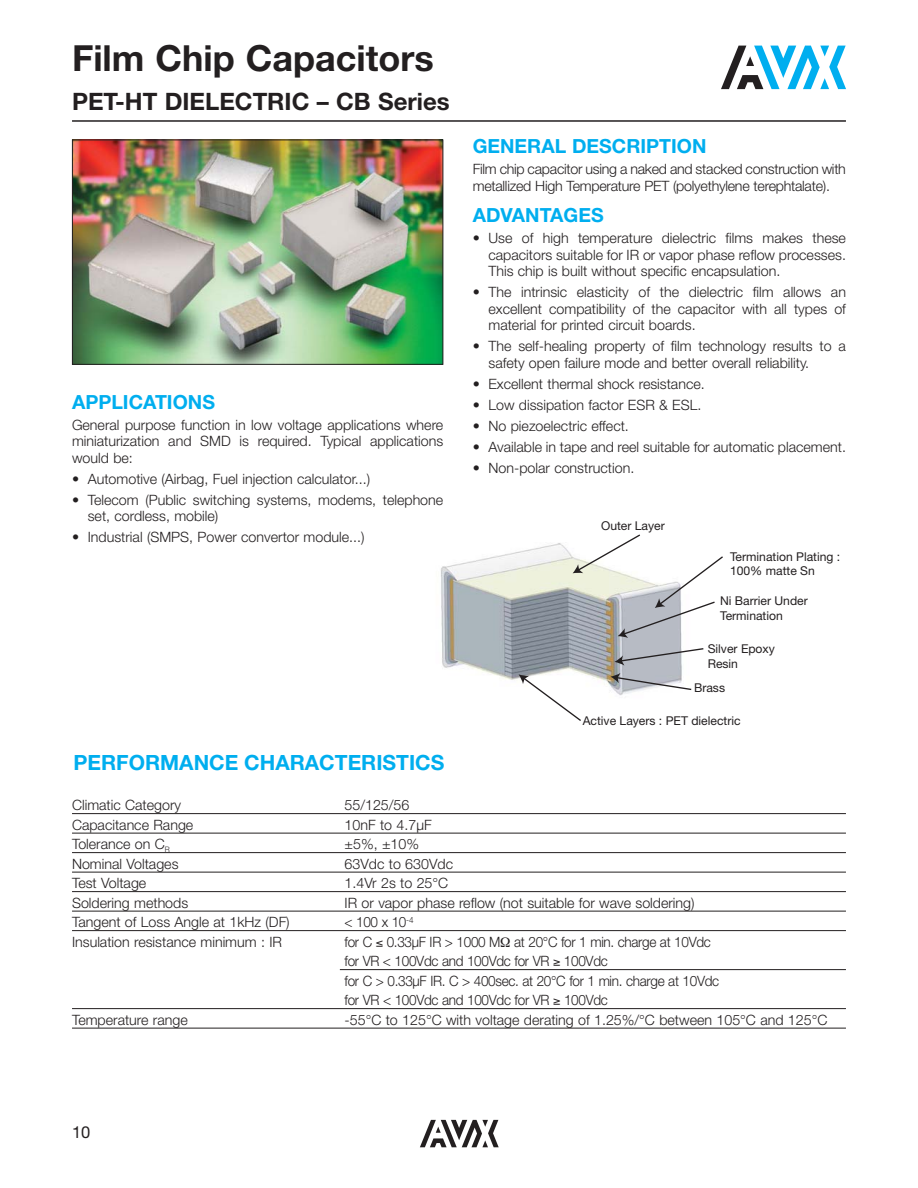
<style>
.page{position:relative;width:918px;height:1188px;background:#fff}
.page>*{position:absolute;margin:0;border:0;box-sizing:border-box;transform-origin:0 0}
.t1{font:700 36px "Helvetica Neue";color:#231f20}
.t2{font:700 24px "Helvetica Neue";color:#231f20}
.t3{font:700 21px "Helvetica Neue";color:#00aeef}
.t4{font:700 19.5px "Helvetica Neue";color:#00aeef}
.t5{font:16.5px "Helvetica Neue";color:#231f20}
.t6{font:300 14.25px/16.5px "Helvetica Neue";color:#231f20;text-align:justify}
.t7{font:300 14.25px/19.5px "Helvetica Neue";letter-spacing:-.02em;color:#231f20;scale:.95 1}
.t8{font:300 14.25px/16.5px "Helvetica Neue";letter-spacing:-.02em;color:#231f20}
.t9{font:300 14.25px "Helvetica Neue";color:#231f20;scale:.95 1}
.t10{font:12.15px/14.5px "Helvetica Neue";color:#231f20}
</style>
<div class="page">
<svg style="left:721px;top:46px;width:125px;height:43px"></svg>
<svg style="left:420px;top:1120px;width:79px;height:27px"></svg>
<hr style="left:72px;top:120px;width:774px;height:2px;background:#231f20">
<img style="left:74px;top:142px;width:367px;height:221px">
<div style="left:72px;top:140px;width:371px;height:225px;border:1px solid #231f20"></div>
<img style="left:441px;top:543px;width:241px;height:153px">
<svg style="left:573px;top:534px;width:150px;height:104px"></svg>
<svg style="left:614px;top:647px;width:90px;height:19px"></svg>
<svg style="left:610px;top:673px;width:82px;height:18px"></svg>
<svg style="left:519px;top:674px;width:64px;height:47px"></svg>
<hr style="left:72px;top:813px;width:774px;height:1px;background:#231f20">
<hr style="left:72px;top:833px;width:774px;height:1px;background:#231f20">
<hr style="left:72px;top:852px;width:774px;height:1px;background:#231f20">
<hr style="left:72px;top:872px;width:774px;height:1px;background:#231f20">
<hr style="left:72px;top:891px;width:774px;height:1px;background:#231f20">
<hr style="left:72px;top:911px;width:774px;height:1px;background:#231f20">
<hr style="left:72px;top:930px;width:774px;height:1px;background:#231f20">
<hr style="left:340px;top:969px;width:506px;height:1px;background:#231f20">
<hr style="left:72px;top:1008px;width:774px;height:1px;background:#231f20">
<hr style="left:72px;top:1028px;width:774px;height:1px;background:#231f20">
<h1 class="t1" style="left:72px;top:45px;width:363px">Film Chip Capacitors</h1>
<h2 class="t2" style="left:72px;top:93px;width:379px">PET-HT DIELECTRIC – CB Series</h2>
<h3 class="t4" style="left:72px;top:395px;width:144px">APPLICATIONS</h3>
<p class="t6" style="left:72px;top:418px;width:373px">General purpose function in low voltage applications where miniaturization and SMD is required. Typical applications would be:</p>
<p class="t6" style="left:72px;top:472px;width:300px">• Automotive (Airbag, Fuel injection calculator...)</p>
<p class="t6" style="left:88px;top:493px;width:357px;text-indent:-16px">• Telecom (Public switching systems, modems, telephone set, cordless, mobile)</p>
<p class="t6" style="left:72px;top:530px;width:294px">• Industrial (SMPS, Power convertor module...)</p>
<h3 class="t4" style="left:473px;top:140px;width:235px">GENERAL DESCRIPTION</h3>
<p class="t8" style="left:473px;top:162px;width:375px">Film chip capacitor using a naked and stacked construction with metallized High Temperature PET (polyethylene terephtalate).</p>
<h3 class="t4" style="left:473px;top:209px;width:132px">ADVANTAGES</h3>
<p class="t6" style="left:488px;top:231px;width:359px;text-indent:-16px">• Use of high temperature dielectric films makes these capacitors suitable for IR or vapor phase reflow processes.<br>This chip is built without specific encapsulation.</p>
<p class="t6" style="left:488px;top:285px;width:359px;text-indent:-16px">• The intrinsic elasticity of the dielectric film allows an excellent compatibility of the capacitor with all types of material for printed circuit boards.</p>
<p class="t6" style="left:488px;top:340px;width:359px;text-indent:-16px">• The self-healing property of film technology results to a safety open failure mode and better overall reliability.</p>
<p class="t6" style="left:473px;top:377px;width:234px">• Excellent thermal shock resistance.</p>
<p class="t6" style="left:473px;top:398px;width:230px">• Low dissipation factor ESR &amp; ESL.</p>
<p class="t6" style="left:473px;top:419px;width:158px">• No piezoelectric effect.</p>
<p class="t6" style="left:473px;top:440px;width:375px">• Available in tape and reel suitable for automatic placement.</p>
<p class="t6" style="left:473px;top:461px;width:163px">• Non-polar construction.</p>
<p class="t10" style="left:601px;top:519px;width:65px">Outer Layer</p>
<p class="t10" style="left:730px;top:550px;width:112px">Termination Plating :<br>100% matte Sn</p>
<p class="t10" style="left:720px;top:595px;width:89px">Ni Barrier Under<br>Termination</p>
<p class="t10" style="left:708px;top:643px;width:69px">Silver Epoxy<br>Resin</p>
<p class="t10" style="left:694px;top:681px;width:33px">Brass</p>
<p class="t10" style="left:583px;top:715px;width:159px">Active Layers : PET dielectric</p>
<h3 class="t3" style="left:74px;top:755px;width:372px">PERFORMANCE CHARACTERISTICS</h3>
<p class="t6" style="left:72px;top:798px;width:111px">Climatic Category</p>
<p class="t6" style="left:345px;top:798px;width:66px">55/125/56</p>
<p class="t6" style="left:72px;top:818px;width:123px">Capacitance Range</p>
<p class="t6" style="left:345px;top:818px;width:89px">10nF to 4.7μF</p>
<p class="t6" style="left:72px;top:837px;width:99px">Tolerance on C<sub>R</sub></p>
<p class="t6" style="left:345px;top:837px;width:76px">±5%, ±10%</p>
<p class="t6" style="left:72px;top:857px;width:108px">Nominal Voltages</p>
<p class="t6" style="left:345px;top:857px;width:110px">63Vdc to 630Vdc</p>
<p class="t6" style="left:72px;top:876px;width:76px">Test Voltage</p>
<p class="t6" style="left:345px;top:876px;width:105px">1.4Vr 2s to 25°C</p>
<p class="t6" style="left:72px;top:896px;width:118px">Soldering methods</p>
<p class="t6" style="left:345px;top:896px;width:352px">IR or vapor phase reflow (not suitable for wave soldering)</p>
<p class="t6" style="left:72px;top:915px;width:219px">Tangent of Loss Angle at 1kHz (DF)</p>
<p class="t9" style="left:345px;top:917px;width:74px">&lt; 100 x 10<sup>-4</sup></p>
<p class="t6" style="left:72px;top:935px;width:212px">Insulation resistance minimum : IR</p>
<p class="t7" style="left:344px;top:933px;width:396px">for C ≤ 0.33μF IR &gt; 1000 M at 20°C for 1 min. charge at 10Vdc for VR &lt; 100Vdc and 100Vdc for VR ≥ 100Vdc<br>for C &gt; 0.33μF IR. C &gt; 400sec. at 20°C for 1 min. charge at 10Vdc for VR &lt; 100Vdc and 100Vdc for VR ≥ 100Vdc</p>
<p class="t6" style="left:72px;top:1013px;width:117px">Temperature range</p>
<p class="t6" style="left:345px;top:1013px;width:484px">-55°C to 125°C with voltage derating of 1.25%/°C between 105°C and 125°C</p>
<p class="t5" style="left:72px;top:1126px;width:20px">10</p>
</div>
